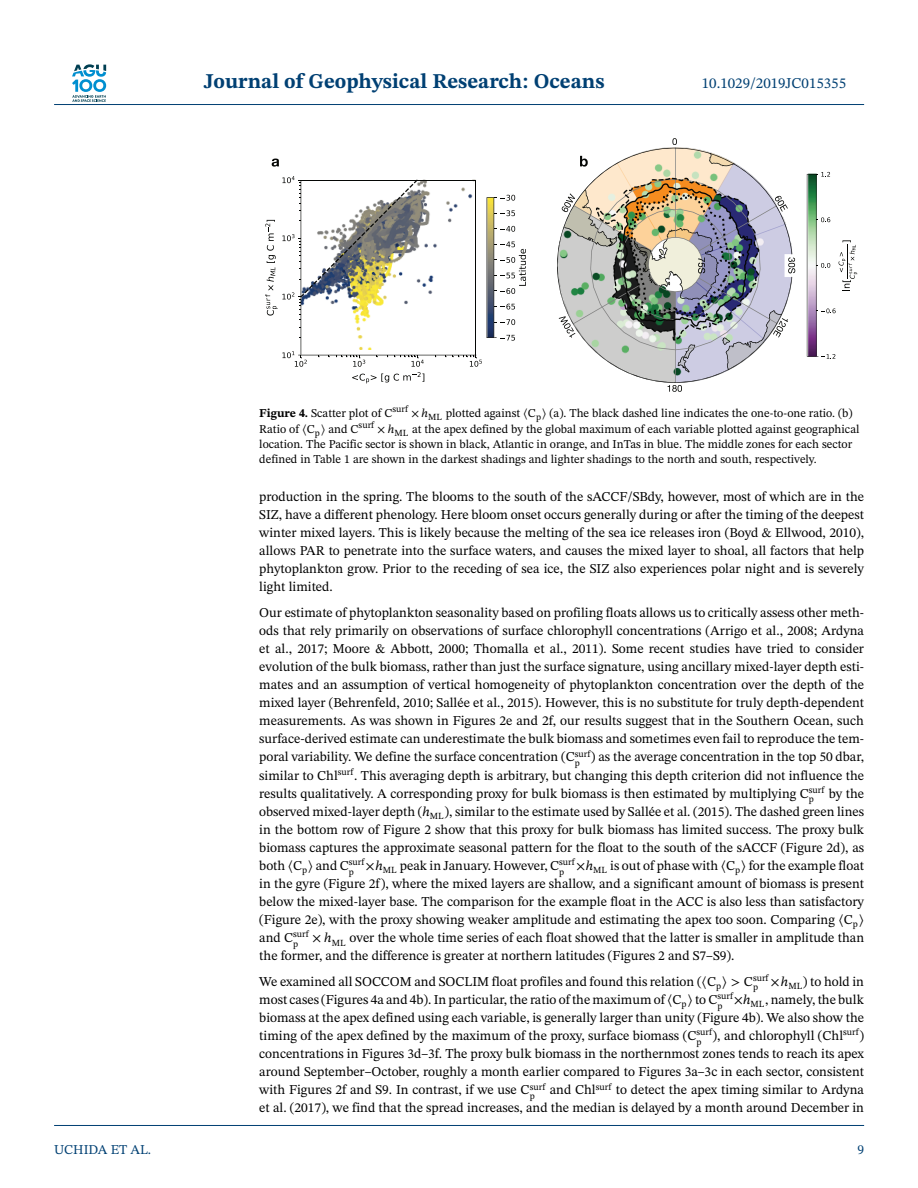
<style>
.page{position:relative;width:918px;height:1188px;background:#fff}
.page>*{position:absolute;margin:0;border:0;box-sizing:border-box;transform-origin:0 0}
.t1{font:700 21px "STIX Two Text";color:#004073}
.t2{font:15px "STIX Two Text";color:#004073}
.t3{font:13.5px/18px "STIX Two Text";color:#000;text-align:justify}
.t4{font:13.5px "STIX Two Text";color:#004073}
.t5{font:12px/16.2px "STIX Two Text";color:#000}
.s1{font-weight:700}
.s2{font-family:"STIX Math"}
.s3{font-style:italic}
.s4{font-family:"STIX Math Extensions"}
.s5{font-family:"STIX Math";font-style:italic}
</style>
<div class="page">
<svg style="left:72px;top:64px;width:34px;height:38px"></svg>
<hr style="left:54px;top:104px;width:810px;height:1px;background:#004073">
<svg style="left:807px;top:172px;width:50px;height:187px"></svg>
<svg style="left:272px;top:159px;width:7px;height:8px"></svg>
<svg style="left:557px;top:138px;width:238px;height:254px"></svg>
<svg style="left:265px;top:176px;width:261px;height:207px"></svg>
<hr style="left:54px;top:1125px;width:810px;height:1px;background:#004073">
<h1 class="t1" style="left:204px;top:73px;width:402px">Journal of Geophysical Research: Oceans</h1>
<p class="t2" style="left:702px;top:77px;width:146px">10.1029/2019JC015355</p>
<p class="t5" style="left:259px;top:406px;width:602px"><span class="s1">Figure 4.</span> Scatter plot of C<sup>surf</sup> <span class="s2">×</span> <span class="s3">h</span><sub>ML</sub> plotted against <span class="s4">⟨</span>C<sub>p</sub><span class="s4">⟩</span> (a). The black dashed line indicates the one-to-one ratio. (b)<br>Ratio of <span class="s4">⟨</span>C<sub>p</sub><span class="s4">⟩</span> and C<sup>surf</sup> <span class="s2">×</span> <span class="s3">h</span><sub>ML</sub> at the apex defined by the global maximum of each variable plotted against geographical</p>
<p class="t5" style="left:259px;top:437px;width:594px;line-height:15px">location. The Pacific sector is shown in black, Atlantic in orange, and InTas in blue. The middle zones for each sector defined in Table 1 are shown in the darkest shadings and lighter shadings to the north and south, respectively.</p>
<p class="t3" style="left:259px;top:489px;width:606px">production in the spring. The blooms to the south of the sACCF/SBdy, however, most of which are in the SIZ, have a different phenology. Here bloom onset occurs generally during or after the timing of the deepest winter mixed layers. This is likely because the melting of the sea ice releases iron (Boyd &amp; Ellwood, 2010), allows PAR to penetrate into the surface waters, and causes the mixed layer to shoal, all factors that help phytoplankton grow. Prior to the receding of sea ice, the SIZ also experiences polar night and is severely light limited.</p>
<p class="t3" style="left:259px;top:605px;width:606px">Our estimate of phytoplankton seasonality based on profiling floats allows us to critically assess other meth&shy;ods that rely primarily on observations of surface chlorophyll concentrations (Arrigo et al., 2008; Ardyna et al., 2017; Moore &amp; Abbott, 2000; Thomalla et al., 2011). Some recent studies have tried to consider evolution of the bulk biomass, rather than just the surface signature, using ancillary mixed-layer depth esti&shy;mates and an assumption of vertical homogeneity of phytoplankton concentration over the depth of the mixed layer (Behrenfeld, 2010; Sallée et al., 2015). However, this is no substitute for truly depth-dependent measurements. As was shown in Figures 2e and 2f, our results suggest that in the Southern Ocean, such surface-derived estimate can underestimate the bulk biomass and sometimes even fail to reproduce the tem&shy;poral variability. We define the surface concentration (C<sup>surf</sup></p>
<p class="t3" style="left:259px;top:749px;width:606px;text-indent:315px"><sub>p</sub> ) as the average concentration in the top 50 dbar, similar to Chl<sup>surf</sup>. This averaging depth is arbitrary, but changing this depth criterion did not influence the results qualitatively. A corresponding proxy for bulk biomass is then estimated by multiplying C<sup>surf</sup></p>
<p class="t3" style="left:259px;top:785px;width:606px;text-indent:550px"><sub>p</sub> by the observed mixed-layer depth (<span class="s3">h</span><sub>ML</sub>), similar to the estimate used by Sallée et al. (2015). The dashed green lines in the bottom row of Figure 2 show that this proxy for bulk biomass has limited success. The proxy bulk biomass captures the approximate seasonal pattern for the float to the south of the sACCF (Figure 2d), as both <span class="s4">⟨</span>C<sub>p</sub><span class="s4">⟩</span> and C<sup>surf</sup></p>
<p class="t3" style="left:349px;top:858px;width:227px"><sub>p</sub> <span class="s2">×</span><span class="s3">h</span><sub>ML</sub> peak in January. However, C<sup>surf</sup></p>
<p class="t3" style="left:259px;top:858px;width:606px;text-indent:300px"><sub>p</sub> <span class="s2">×</span><span class="s3">h</span><sub>ML</sub> is out of phase with <span class="s4">⟨</span>C<sub>p</sub><span class="s4">⟩</span> for the example float in the gyre (Figure 2f), where the mixed layers are shallow, and a significant amount of biomass is present below the mixed-layer base. The comparison for the example float in the ACC is also less than satisfactory (Figure 2e), with the proxy showing weaker amplitude and estimating the apex too soon. Comparing <span class="s4">⟨</span>C<sub>p</sub><span class="s4">⟩ </span>and C<sup>surf</sup></p>
<p class="t3" style="left:259px;top:930px;width:606px;text-indent:34px"><sub>p</sub> <span class="s2">×</span> <span class="s3">h</span><sub>ML</sub> over the whole time series of each float showed that the latter is smaller in amplitude than the former, and the difference is greater at northern latitudes (Figures 2 and S7–S9).</p>
<p class="t3" style="left:259px;top:974px;width:511px">We examined all SOCCOM and SOCLIM float profiles and found this relation (<span class="s4">⟨</span>C<sub>p</sub><span class="s4">⟩</span> <span class="s5">&gt;</span> C<sup>surf</sup></p>
<p class="t3" style="left:753px;top:974px;width:113px"><sub>p</sub> <span class="s2">×</span><span class="s3">h</span><sub>ML</sub>) to hold in</p>
<p class="t3" style="left:259px;top:992px;width:475px">most cases (Figures 4a and 4b). In particular, the ratio of the maximum of <span class="s4">⟨</span>C<sub>p</sub><span class="s4">⟩</span> to C<sup>surf</sup></p>
<p class="t3" style="left:259px;top:992px;width:606px;text-indent:458px"><sub>p</sub> <span class="s2">×</span><span class="s3">h</span><sub>ML</sub>, namely, the bulk biomass at the apex defined using each variable, is generally larger than unity (Figure 4b). We also show the timing of the apex defined by the maximum of the proxy, surface biomass (C<sup>surf</sup></p>
<p class="t3" style="left:259px;top:1028px;width:606px;text-indent:437px"><sub>p</sub> ), and chlorophyll (Chl<sup>surf</sup>) concentrations in Figures 3d–3f. The proxy bulk biomass in the northernmost zones tends to reach its apex around September–October, roughly a month earlier compared to Figures 3a–3c in each sector, consistent with Figures 2f and S9. In contrast, if we use C<sup>surf</sup></p>
<p class="t3" style="left:259px;top:1082px;width:606px;text-align:right"><sub>p</sub> and Chl<sup>surf</sup> to detect the apex timing similar to Ardyna<br>et al. (2017), we find that the spread increases, and the median is delayed by a month around December in</p>
<p class="t4" style="left:54px;top:1144px;width:99px">UCHIDA ET AL.</p>
<p class="t4" style="left:857px;top:1144px;width:8px">9</p>
</div>
